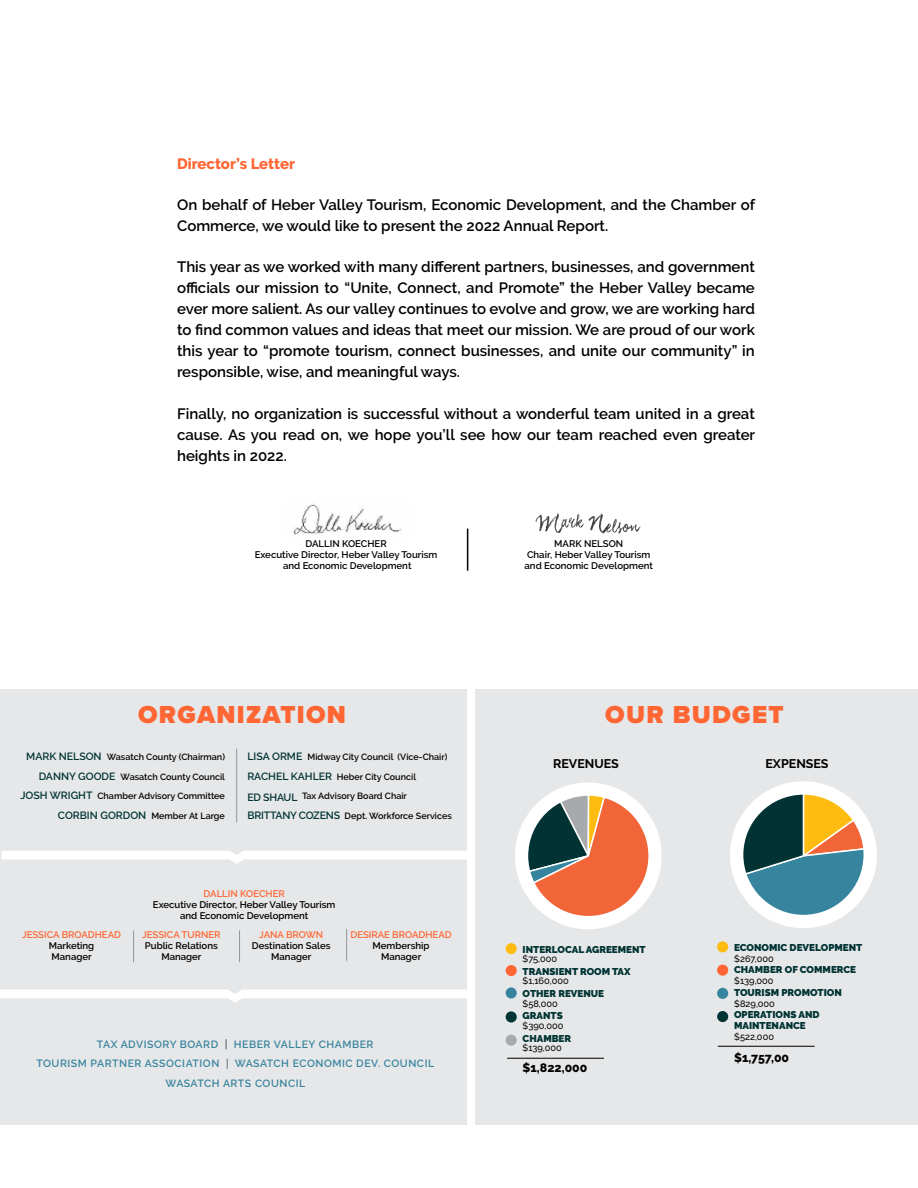
<style>
.page{position:relative;width:918px;height:1188px;background:#fff}
.page>*{position:absolute;margin:0;border:0;box-sizing:border-box;transform-origin:0 0}
.t1{font:900 25.5px "Proxima Nova";letter-spacing:.05em;color:#f63}
.t2{font:600 15px/21px "Raleway";color:#000;text-align:justify}
.t3{font:800 15px "Raleway";color:#f63}
.t4{font:700 12.45px "Raleway";color:#000}
.t5{font:800 12.3px "Raleway";color:#000}
.t6{font:600 10.5px/19.5px "Raleway";letter-spacing:.05em;color:#37849e;text-align:center}
.t7{font:900 9.9px/11.1px "Raleway";color:#033}
.t8{font:600 9.6px/10.8px "Raleway";color:#000;text-align:center}
.t9{font:600 9.6px "Raleway";color:#f63}
.t10{font:500 9.3px "Raleway";color:#000}
.t11{font:600 9px "Raleway";color:#000}
.s1{font-size:10.5px;color:#033}
.s2{font-weight:100;color:#939598}
</style>
<div class="page">
<div style="left:476px;top:689px;width:442px;height:436px;background:#e6e7e8"></div>
<svg style="left:536px;top:513px;width:105px;height:21px"></svg>
<img style="left:293px;top:504px;width:108px;height:32px">
<hr style="left:467px;top:529px;width:1px;height:42px;background:#000">
<div style="left:0;top:689px;width:466px;height:436px;background:#e6e7e8"></div>
<hr style="left:133px;top:930px;width:1px;height:32px;background:#939598">
<hr style="left:346px;top:929px;width:1px;height:32px;background:#939598">
<hr style="left:239px;top:930px;width:1px;height:32px;background:#939598">
<svg style="left:0;top:989px;width:467px;height:14px"></svg>
<svg style="left:2px;top:851px;width:465px;height:13px"></svg>
<div style="left:506px;top:965px;width:11px;height:11px;background:#f63;border-radius:50%"></div>
<div style="left:506px;top:943px;width:11px;height:11px;background:#febc11;border-radius:50%"></div>
<div style="left:506px;top:987px;width:11px;height:12px;background:#37849e;border-radius:50%"></div>
<div style="left:506px;top:1011px;width:11px;height:12px;background:#033;border-radius:50%"></div>
<div style="left:506px;top:1035px;width:11px;height:11px;background:#a7a9ac;border-radius:50%"></div>
<hr style="left:507px;top:1058px;width:97px;height:1px;background:#000">
<hr style="left:718px;top:1046px;width:97px;height:1px;background:#000">
<div style="left:717px;top:965px;width:11px;height:11px;background:#f63;border-radius:50%"></div>
<div style="left:717px;top:941px;width:11px;height:11px;background:#febc11;border-radius:50%"></div>
<div style="left:717px;top:988px;width:11px;height:11px;background:#37849e;border-radius:50%"></div>
<div style="left:717px;top:1011px;width:11px;height:11px;background:#033;border-radius:50%"></div>
<hr style="left:236px;top:749px;width:1px;height:73px;background:#939598">
<svg style="left:525px;top:796px;width:123px;height:123px;background:#c68970"></svg>
<div style="left:515px;top:782px;width:147px;height:147px;border:13px solid #fff;border-radius:50%"></div>
<svg style="left:740px;top:795px;width:123px;height:123px;background:#7c9386"></svg>
<div style="left:730px;top:781px;width:147px;height:147px;border:13px solid #fff;border-radius:50%"></div>
<p class="t3" style="left:177px;top:155px;width:120px">Director’s Letter</p>
<p class="t2" style="left:177px;top:194px;width:580px">On behalf of Heber Valley Tourism, Economic Development, and the Chamber of<br>Commerce, we would like to present the 2022 Annual Report.</p>
<p class="t2" style="left:177px;top:257px;width:579px">This year as we worked with many different partners, businesses, and government officials our mission to “Unite, Connect, and Promote” the Heber Valley became ever more salient. As our valley continues to evolve and grow, we are working hard to find common values and ideas that meet our mission. We are proud of our work this year to “promote tourism, connect businesses, and unite our community” in responsible, wise, and meaningful ways.</p>
<p class="t2" style="left:177px;top:403px;width:580px">Finally, no organization is successful without a wonderful team united in a great cause. As you read on, we hope you’ll see how our team reached even greater heights in 2022.</p>
<p class="t8" style="left:255px;top:538px;width:184px">DALLIN KOECHER<br>Executive Director, Heber Valley Tourism and Economic Development</p>
<p class="t8" style="left:525px;top:538px;width:130px">MARK NELSON<br>Chair, Heber Valley Tourism and Economic Development</p>
<h1 class="t1" style="left:138px;top:695px;width:209px">ORGANIZATION</h1>
<p class="t11" style="left:26px;top:752px;width:200px"><span class="s1">MARK NELSON</span> Wasatch County (Chairman)</p>
<p class="t11" style="left:248px;top:752px;width:202px"><span class="s1">LISA ORME</span> Midway City Council (Vice-Chair)</p>
<p class="t11" style="left:39px;top:772px;width:188px"><span class="s1">DANNY GOODE</span> Wasatch County Council</p>
<p class="t11" style="left:248px;top:772px;width:170px"><span class="s1">RACHEL KAHLER</span> Heber City Council</p>
<p class="t11" style="left:20px;top:791px;width:206px"><span class="s1">JOSH WRIGHT</span> Chamber Advisory Committee</p>
<p class="t11" style="left:248px;top:791px;width:161px"><span class="s1">ED SHAUL</span> Tax Advisory Board Chair</p>
<p class="t11" style="left:58px;top:811px;width:169px"><span class="s1">CORBIN GORDON</span> Member At Large</p>
<p class="t11" style="left:248px;top:811px;width:206px"><span class="s1">BRITTANY COZENS</span> Dept. Workforce Services</p>
<p class="t9" style="left:22px;top:929px;width:100px">JESSICA BROADHEAD</p>
<p class="t8" style="left:49px;top:940px;width:47px;text-align:left">Marketing<br>Manager</p>
<p class="t9" style="left:204px;top:889px;width:83px">DALLIN KOECHER</p>
<p class="t8" style="left:153px;top:900px;width:184px">Executive Director, Heber Valley Tourism and Economic Development</p>
<p class="t9" style="left:142px;top:929px;width:80px">JESSICA TURNER</p>
<p class="t8" style="left:145px;top:940px;width:74px">Public Relations<br>Manager</p>
<p class="t9" style="left:259px;top:929px;width:66px">JANA BROWN</p>
<p class="t8" style="left:252px;top:940px;width:80px">Destination Sales<br>Manager</p>
<p class="t9" style="left:351px;top:929px;width:103px">DESIRAE BROADHEAD</p>
<p class="t8" style="left:373px;top:940px;width:58px">Membership<br>Manager</p>
<p class="t6" style="left:37px;top:1034px;width:399px">TAX ADVISORY BOARD <span class="s2">|</span> HEBER VALLEY CHAMBER<br>TOURISM PARTNER ASSOCIATION <span class="s2">|</span> WASATCH ECONOMIC DEV. COUNCIL<br>WASATCH ARTS COUNCIL</p>
<h1 class="t1" style="left:605px;top:695px;width:180px">OUR BUDGET</h1>
<p class="t4" style="left:553px;top:757px;width:67px">REVENUES</p>
<p class="t4" style="left:765px;top:757px;width:65px">EXPENSES</p>
<p class="t7" style="left:523px;top:944px;width:125px">INTERLOCAL AGREEMENT</p>
<p class="t7" style="left:523px;top:966px;width:110px">TRANSIENT ROOM TAX</p>
<p class="t7" style="left:523px;top:988px;width:83px">OTHER REVENUE</p>
<p class="t7" style="left:523px;top:1010px;width:42px">GRANTS</p>
<p class="t7" style="left:523px;top:1033px;width:50px">CHAMBER</p>
<p class="t10" style="left:523px;top:953px;width:36px">$75,000</p>
<p class="t10" style="left:523px;top:976px;width:48px">$1,160,000</p>
<p class="t10" style="left:523px;top:998px;width:37px">$58,000</p>
<p class="t10" style="left:523px;top:1020px;width:42px">$390,000</p>
<p class="t10" style="left:523px;top:1043px;width:41px">$139,000</p>
<p class="t5" style="left:523px;top:1061px;width:66px">$1,822,000</p>
<p class="t7" style="left:734px;top:942px;width:130px">ECONOMIC DEVELOPMENT</p>
<p class="t7" style="left:734px;top:964px;width:124px">CHAMBER OF COMMERCE</p>
<p class="t7" style="left:734px;top:987px;width:109px">TOURISM PROMOTION</p>
<p class="t7" style="left:734px;top:1009px;width:87px">OPERATIONS AND<br>MAINTENANCE</p>
<p class="t10" style="left:734px;top:953px;width:41px">$267,000</p>
<p class="t10" style="left:734px;top:976px;width:41px">$139,000</p>
<p class="t10" style="left:734px;top:998px;width:42px">$829,000</p>
<p class="t10" style="left:734px;top:1031px;width:41px">$522,000</p>
<p class="t5" style="left:734px;top:1051px;width:56px">$1,757,00</p>
</div>
